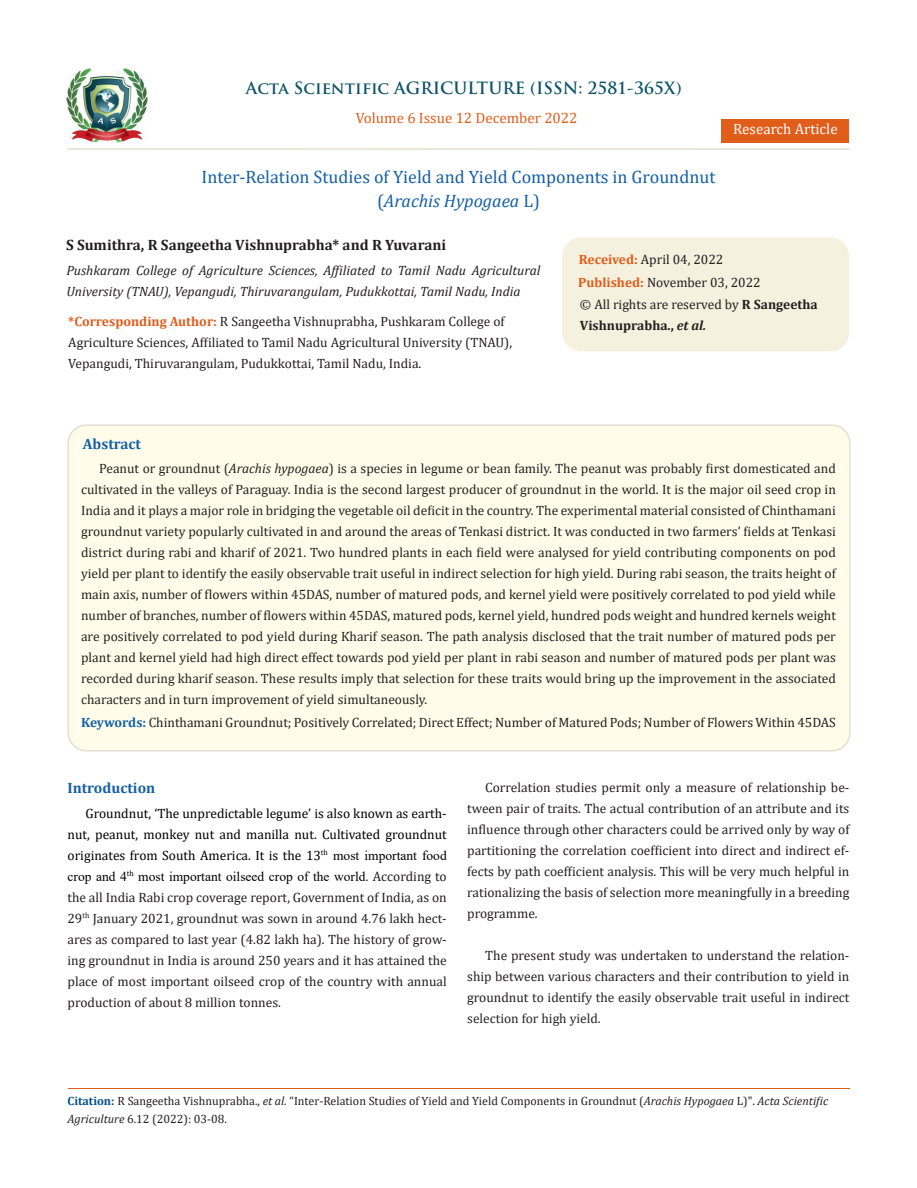
<style>
.page{position:relative;width:917px;height:1188px;background:#fff}
.page>*{position:absolute;margin:0;border:0;box-sizing:border-box;transform-origin:0 0}
.t1{font:18px "Cambria";color:#1560a6}
.t2{font:italic 18px "Cambria";color:#1560a6}
.t3{font:700 16.5px "Trajan Pro";color:#0e546a}
.t4{font:700 15px "Cambria";color:#231f20}
.t5{font:15px "Cambria";color:#e05d1a}
.t6{font:700 15px "Cambria";color:#1560a6}
.t7{font:15px "Cambria";color:#fff}
.t8{font:13.5px/21px "Cambria";color:#231f20;text-align:justify}
.t9{font:13.5px/21px "Cambria";color:#222;text-align:justify}
.t10{font:italic 13.5px/21px "Cambria";color:#231f20}
.t11{font:700 13.5px/21px "Cambria";color:#231f20}
.t12{font:12px/18px "Cambria";color:#231f20}
.s1{font-style:normal}
.s2{font-weight:700;color:#e05d1a}
.s3{font-weight:400}
.s4{font-style:italic}
.s5{font-weight:700;color:#1560a6}
.s6{color:#000}
.s7{font-family:"Times New Roman";color:#000}
.s8{color:#262626}
.s9{font-weight:700;color:#035089}
</style>
<div class="page">
<img style="left:67px;top:68px;width:80px;height:74px">
<div style="left:721px;top:119px;width:128px;height:23px;background:#e05d1a"></div>
<div style="left:563px;top:238px;width:285px;height:113px;background:#f6f0df;border-radius:18px"></div>
<div style="left:562px;top:238px;width:287px;height:113px;border:2px solid #f6f0df;border-radius:18px"></div>
<div style="left:68px;top:425px;width:781px;height:326px;background:#fffde9;border-radius:18px"></div>
<div style="left:67px;top:424px;width:783px;height:328px;border:2px solid #e5dfce;border-radius:18px"></div>
<hr style="left:68px;top:1088px;width:781px;height:1px;background:#e05d1a">
<hr style="left:67px;top:148px;width:782px;height:2px;background:#e5dfce">
<p class="t3" style="left:246px;top:77px;width:437px">Acta Scientific AGRICULTURE (ISSN: 2581-365X)</p>
<p class="t5" style="left:356px;top:109px;width:223px">Volume 6 Issue 12 December 2022</p>
<p class="t7" style="left:733px;top:120px;width:106px">Research Article</p>
<p class="t1" style="left:201px;top:166px;width:515px">Inter-Relation Studies of Yield and Yield Components in Groundnut</p>
<p class="t2" style="left:377px;top:188px;width:164px"><span class="s1">(</span>Arachis Hypogaea <span class="s1">L)</span></p>
<p class="t4" style="left:66px;top:234px;width:381px">S Sumithra, R Sangeetha Vishnuprabha* and R Yuvarani</p>
<p class="t10" style="left:66px;top:259px;width:475px">Pushkaram College of Agriculture Sciences, Affiliated to Tamil Nadu Agricultural<br>University (TNAU), Vepangudi, Thiruvarangulam, Pudukkottai, Tamil Nadu, India</p>
<p class="t8" style="left:68px;top:311px;width:445px;text-align:left"><span class="s2">*Corresponding Author:</span> R Sangeetha Vishnuprabha, Pushkaram College of<br>Agriculture Sciences, Affiliated to Tamil Nadu Agricultural University (TNAU),<br>Vepangudi, Thiruvarangulam, Pudukkottai, Tamil Nadu, India.</p>
<p class="t8" style="left:579px;top:249px;width:146px"><span class="s2">Received:</span> April 04, 2022</p>
<p class="t8" style="left:578px;top:272px;width:184px"><span class="s2">Published:</span> November 03, 2022</p>
<p class="t11" style="left:580px;top:293px;width:239px"><span class="s3">© All rights are reserved by</span> R Sangeetha<br>Vishnuprabha., <span class="s4">et al.</span></p>
<p class="t6" style="left:83px;top:433px;width:60px">Abstract</p>
<p class="t9" style="left:81px;top:458px;width:756px;text-indent:18px">Peanut or groundnut (<span class="s4">Arachis hypogaea</span>) is a species in legume or bean family. The peanut was probably first domesticated and cultivated in the valleys of Paraguay. India is the second largest producer of groundnut in the world. It is the major oil seed crop in India and it plays a major role in bridging the vegetable oil deficit in the country. The experimental material consisted of Chinthamani groundnut variety popularly cultivated in and around the areas of Tenkasi district. It was conducted in two farmers’ fields at Tenkasi district during rabi and kharif of 2021. Two hundred plants in each field were analysed for yield contributing components on pod yield per plant to identify the easily observable trait useful in indirect selection for high yield. During rabi season, the traits height of main axis, number of flowers within 45DAS, number of matured pods, and kernel yield were positively correlated to pod yield while number of branches, number of flowers within 45DAS, matured pods, kernel yield, hundred pods weight and hundred kernels weight are positively correlated to pod yield during Kharif season. The path analysis disclosed that the trait number of matured pods per plant and kernel yield had high direct effect towards pod yield per plant in rabi season and number of matured pods per plant was recorded during kharif season. These results imply that selection for these traits would bring up the improvement in the associated characters and in turn improvement of yield simultaneously.</p>
<p class="t8" style="left:81px;top:712px;width:756px"><span class="s5">Keywords:</span> Chinthamani Groundnut; Positively Correlated; Direct Effect; Number of Matured Pods; Number of Flowers Within 45DAS</p>
<p class="t6" style="left:67px;top:777px;width:89px">Introduction</p>
<p class="t8" style="left:67px;top:803px;width:381px;text-indent:18px"><span class="s6">Groundnut, ‘The unpredictable legume’ is also known as earth&shy;nut, peanut, monkey nut and manilla nut. Cultivated groundnut originates from South America. It is the 13</span><sup>th</sup> <span class="s7">most important food crop and 4</span><sup>th</sup> <span class="s7">most important oilseed crop of the world.</span> According to the all India Rabi crop coverage report, Government of India, as on 29<sup>th</sup> January 2021, groundnut was sown in around 4.76 lakh hect&shy;ares as compared to last year (4.82 lakh ha). The history of grow&shy;ing groundnut in India is around 250 years and it has attained the place of most important oilseed crop of the country with annual production of about 8 million tonnes.</p>
<p class="t8" style="left:467px;top:777px;width:384px;text-indent:18px">Correlation studies permit only a measure of relationship be&shy;tween pair of traits. The actual contribution of an attribute and its influence through other characters could be arrived only by way of partitioning the correlation coefficient into direct and indirect ef&shy;fects by path coefficient analysis. This will be very much helpful in rationalizing the basis of selection more meaningfully in a breeding programme.</p>
<p class="t8" style="left:467px;top:945px;width:384px;text-indent:18px">The present study was undertaken to understand the relation&shy;ship between various characters and their contribution to yield in groundnut <span class="s8">to identify the easily observable trait useful in indirect selection for high yield.</span></p>
<p class="t12" style="left:68px;top:1092px;width:762px"><span class="s9">Citation:</span> R Sangeetha Vishnuprabha., <span class="s4">et al.</span> “Inter-Relation Studies of Yield and Yield Components in Groundnut (<span class="s4">Arachis Hypogaea</span> L)". <span class="s4">Acta Scientific<br>Agriculture</span> 6.12 (2022): 03-08.</p>
</div>
